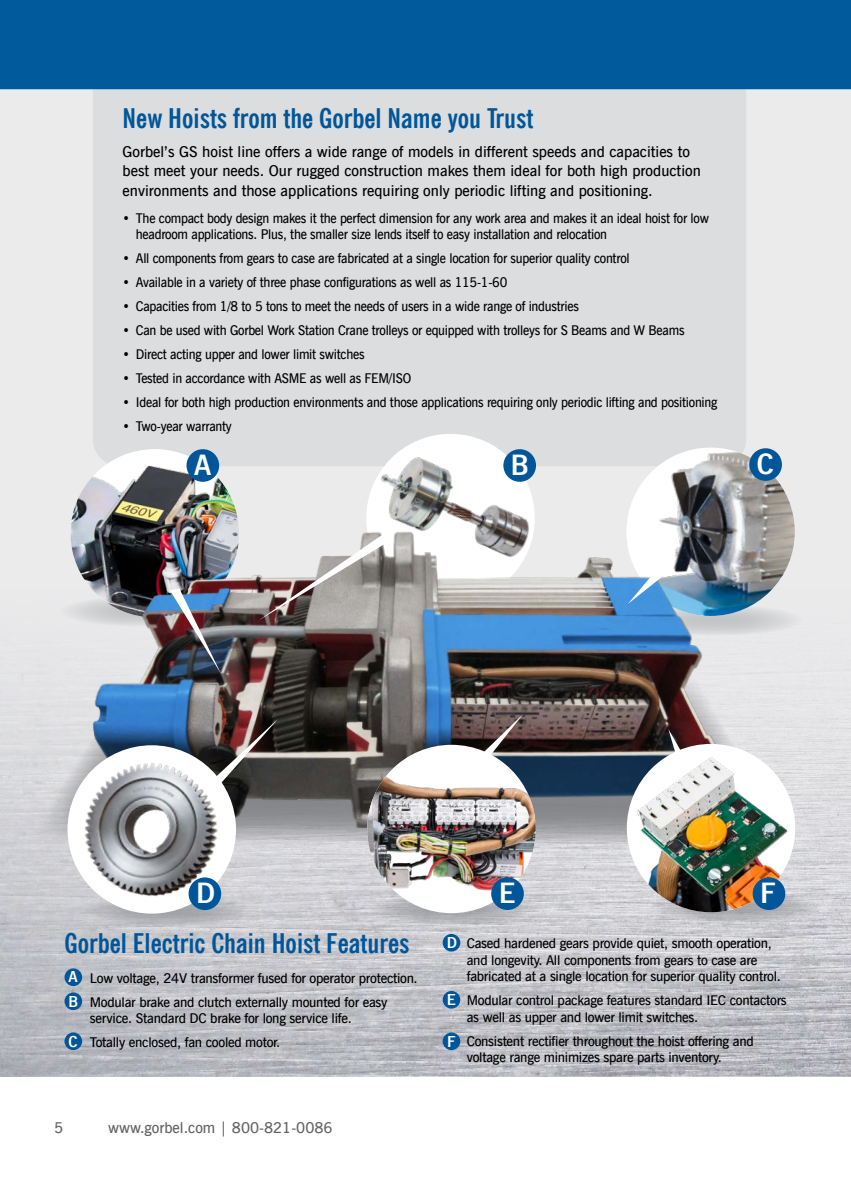
<style>
.page{position:relative;width:851px;height:1188px;background:#fff}
.page>*{position:absolute;margin:0;border:0;box-sizing:border-box;transform-origin:0 0}
.t1{font:700 27.75px "News Gothic BTW01";color:#fff}
.t2{font:700 condensed 27px "News Gothic BTW01";color:#005699}
.t3{font:600 15px/19.5px "News Gothic BTW01";color:#000}
.t4{font:600 15px "News Gothic BTW01";color:#636466}
.t5{font:700 15px/24.5px "News Gothic BTW01";color:#fff}
.t6{font:600 13.5px/16.5px "News Gothic BTW01";letter-spacing:-.02em;color:#000;scale:.94 1}
.t7{font:600 13.5px/16.5px "News Gothic BTW01";letter-spacing:-.02em;color:#000}
</style>
<div class="page">
<div style="left:0;top:77px;width:850px;height:1008px;background:#ebebec"></div>
<div style="left:93px;top:39px;width:653px;height:427px;background:#dcddde;border-radius:27px"></div>
<img style="left:0;top:434px;width:850px;height:603px">
<svg style="left:0;top:1037px;width:850px;height:48px;background:#c3c3c9"></svg>
<svg style="left:84px;top:896px;width:168px;height:30px;background:#b5b6bb"></svg>
<svg style="left:367px;top:894px;width:169px;height:31px;background:#b9babd"></svg>
<svg style="left:634px;top:605px;width:168px;height:30px"></svg>
<div style="left:60px;top:596px;width:168px;height:30px;background:#e3e3e4;border-radius:50%"></div>
<svg style="left:27px;top:677px;width:764px;height:168px;fill:#e0e0e3"></svg>
<img style="left:70px;top:449px;width:169px;height:168px;border-radius:84px">
<img style="left:626px;top:448px;width:168px;height:168px">
<img style="left:75px;top:519px;width:659px;height:337px">
<div style="left:367px;top:745px;width:168px;height:168px;background:#fff;border-radius:50%"></div>
<img style="left:367px;top:759px;width:168px;height:132px">
<img style="left:170px;top:588px;width:51px;height:86px">
<svg style="left:470px;top:714px;width:53px;height:57px"></svg>
<svg style="left:668px;top:729px;width:19px;height:26px"></svg>
<svg style="left:258px;top:533px;width:133px;height:88px"></svg>
<svg style="left:628px;top:573px;width:34px;height:31px"></svg>
<div style="left:67px;top:745px;width:169px;height:169px;background:#fff;border-radius:50%"></div>
<img style="left:72px;top:749px;width:158px;height:160px">
<svg style="left:209px;top:719px;width:69px;height:73px;background:#5c514f"></svg>
<svg style="left:652px;top:893px;width:169px;height:30px;background:#bbbbbf"></svg>
<img style="left:626px;top:744px;width:169px;height:168px;border-radius:84px">
<img style="left:360px;top:438px;width:182px;height:145px">
<div style="left:64px;top:968px;width:18px;height:18px;background:#005699;border-radius:50%"></div>
<div style="left:64px;top:992px;width:18px;height:18px;background:#005699;border-radius:50%"></div>
<div style="left:64px;top:1032px;width:18px;height:18px;background:#005699;border-radius:50%"></div>
<div style="left:442px;top:934px;width:18px;height:18px;background:#005699;border-radius:50%"></div>
<div style="left:442px;top:991px;width:18px;height:18px;background:#005699;border-radius:50%"></div>
<div style="left:442px;top:1032px;width:18px;height:18px;background:#005699;border-radius:50%"></div>
<div style="left:186px;top:449px;width:33px;height:33px;background:#005699;border-radius:50%"></div>
<div style="left:503px;top:449px;width:33px;height:33px;background:#005699;border-radius:50%"></div>
<div style="left:749px;top:448px;width:33px;height:33px;background:#005699;border-radius:50%"></div>
<div style="left:188px;top:877px;width:33px;height:33px;background:#005699;border-radius:50%"></div>
<div style="left:491px;top:877px;width:33px;height:33px;background:#005699;border-radius:50%"></div>
<div style="left:752px;top:877px;width:33px;height:33px;background:#005699;border-radius:50%"></div>
<div style="left:0;top:0;width:850px;height:90px;background:#005a9c"></div>
<h2 class="t2" style="left:123px;top:102px;width:412px">New Hoists from the Gorbel Name you Trust</h2>
<p class="t3" style="left:123px;top:141px;width:579px">Gorbel’s GS hoist line offers a wide range of models in different speeds and capacities to best meet your needs. Our rugged construction makes them ideal for both high production environments and those applications requiring only periodic lifting and positioning.</p>
<p class="t6" style="left:136px;top:210px;width:611px;text-indent:-14px">• The compact body design makes it the perfect dimension for any work area and makes it an ideal hoist for low headroom applications. Plus, the smaller size lends itself to easy installation and relocation</p>
<p class="t6" style="left:122px;top:250px;width:541px">• All components from gears to case are fabricated at a single location for superior quality control</p>
<p class="t6" style="left:122px;top:274px;width:411px">• Available in a variety of three phase configurations as well as 115-1-60</p>
<p class="t6" style="left:122px;top:298px;width:487px">• Capacities from 1/8 to 5 tons to meet the needs of users in a wide range of industries</p>
<p class="t6" style="left:122px;top:322px;width:599px">• Can be used with Gorbel Work Station Crane trolleys or equipped with trolleys for S Beams and W Beams</p>
<p class="t6" style="left:122px;top:346px;width:259px">• Direct acting upper and lower limit switches</p>
<p class="t6" style="left:122px;top:370px;width:309px">• Tested in accordance with ASME as well as FEM/ISO</p>
<p class="t6" style="left:122px;top:394px;width:634px">• Ideal for both high production environments and those applications requiring only periodic lifting and positioning</p>
<p class="t6" style="left:122px;top:418px;width:118px">• Two-year warranty</p>
<h1 class="t1" style="left:194px;top:448px;width:19px">A</h1>
<h1 class="t1" style="left:511px;top:448px;width:20px">B</h1>
<h1 class="t1" style="left:756px;top:447px;width:19px">C</h1>
<h1 class="t1" style="left:196px;top:876px;width:21px">D</h1>
<h1 class="t1" style="left:498px;top:876px;width:18px">E</h1>
<h1 class="t1" style="left:760px;top:876px;width:17px">F</h1>
<h2 class="t2" style="left:64px;top:927px;width:346px">Gorbel Electric Chain Hoist Features</h2>
<p class="t5" style="left:446px;top:930px;width:12px">D</p>
<p class="t7" style="left:466px;top:935px;width:316px">Cased hardened gears provide quiet, smooth operation, and longevity. All components from gears to case are fabricated at a single location for superior quality control.</p>
<p class="t7" style="left:466px;top:992px;width:321px">Modular control package features standard IEC contactors as well as upper and lower limit switches.</p>
<p class="t7" style="left:466px;top:1032px;width:288px">Consistent rectifier throughout the hoist offering and voltage range minimizes spare parts inventory.</p>
<p class="t5" style="left:69px;top:965px;width:11px">A<br>B</p>
<p class="t5" style="left:69px;top:1029px;width:11px">C</p>
<p class="t7" style="left:90px;top:966px;width:329px;line-height:24px">Low voltage, 24V transformer fused for operator protection.<br>Modular brake and clutch externally mounted for easy</p>
<p class="t7" style="left:90px;top:1006px;width:263px;line-height:24px">service. Standard DC brake for long service life.<br>Totally enclosed, fan cooled motor.</p>
<p class="t5" style="left:446px;top:988px;width:11px">E</p>
<p class="t5" style="left:447px;top:1029px;width:10px">F</p>
<p class="t4" style="left:54px;top:1119px;width:11px">5</p>
<p class="t4" style="left:108px;top:1119px;width:226px">www.gorbel.com | 800-821-0086</p>
</div>
